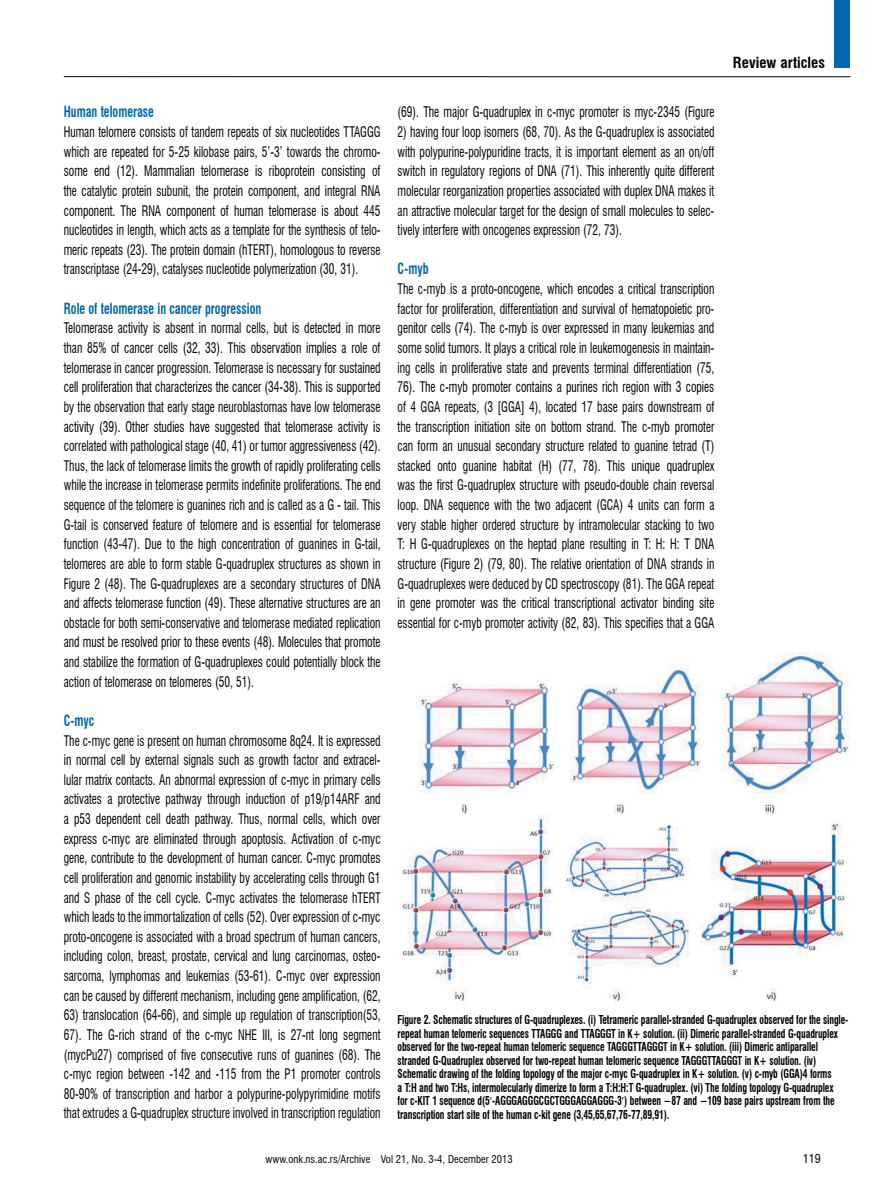
<style>
.page{position:relative;width:893px;height:1191px;background:#fff}
.page>*{position:absolute;margin:0;border:0;box-sizing:border-box;transform-origin:0 0}
.t1{font:700 condensed 15px "Swiss 721 BT";color:#0067b1;scale:.8 1}
.t2{font:700 condensed 15px "Swiss 721 BT";color:#000}
.t3{font:condensed 14.25px/19.6px "Swiss 721 BT";color:#000;text-align:justify;scale:.8 1}
.t4{font:700 condensed 12px/13.5px "Swiss 721 BT";letter-spacing:-.01em;color:#000;scale:.8 1}
.t5{font:condensed 12px "Swiss 721 BT";color:#000}
.t6{font:condensed 10.5px "Swiss 721 BT";color:#000}
</style>
<div class="page">
<hr style="left:64px;top:76px;width:786px;height:1px;background:#000">
<div style="left:834px;top:0;width:16px;height:67px;background:#0067b1"></div>
<img style="left:402px;top:653px;width:448px;height:349px">
<p class="t1" style="left:64px;top:103px;width:114px">Human telomerase</p>
<p class="t3" style="left:64px;top:122px;width:398px">Human telomere consists of tandem repeats of six nucleotides TTAGGG which are repeated for 5-25 kilobase pairs, 5’-3’ towards the chromo&shy;some end (12). Mammalian telomerase is riboprotein consisting of the catalytic protein subunit, the protein component, and integral RNA component. The RNA component of human telomerase is about 445 nucleotides in length, which acts as a template for the synthesis of telo&shy;meric repeats (23). The protein domain (hTERT), homologous to reverse transcriptase (24-29), catalyses nucleotide polymerization (30, 31).</p>
<p class="t1" style="left:64px;top:299px;width:248px">Role of telomerase in cancer progression</p>
<p class="t3" style="left:64px;top:318px;width:398px">Telomerase activity is absent in normal cells, but is detected in more than 85% of cancer cells (32, 33). This observation implies a role of telomerase in cancer progression. Telomerase is necessary for sustained cell proliferation that characterizes the cancer (34-38). This is supported by the observation that early stage neuroblastomas have low telomerase activity (39). Other studies have suggested that telomerase activity is correlated with pathological stage (40, 41) or tumor aggressiveness (42).<br>Thus, the lack of telomerase limits the growth of rapidly proliferating cells while the increase in telomerase permits indefinite proliferations. The end sequence of the telomere is guanines rich and is called as a G - tail. This G-tail is conserved feature of telomere and is essential for telomerase function (43-47). Due to the high concentration of guanines in G-tail, telomeres are able to form stable G-quadruplex structures as shown in Figure 2 (48). The G-quadruplexes are a secondary structures of DNA and affects telomerase function (49). These alternative structures are an obstacle for both semi-conservative and telomerase mediated replication and must be resolved prior to these events (48). Molecules that promote and stabilize the formation of G-quadruplexes could potentially block the action of telomerase on telomeres (50, 51).</p>
<p class="t1" style="left:64px;top:711px;width:40px">C-myc</p>
<p class="t3" style="left:64px;top:730px;width:397px">The c-myc gene is present on human chromosome 8q24. It is expressed in normal cell by external signals such as growth factor and extracel&shy;lular matrix contacts. An abnormal expression of c-myc in primary cells activates a protective pathway through induction of p19/p14ARF and a p53 dependent cell death pathway. Thus, normal cells, which over express c-myc are eliminated through apoptosis. Activation of c-myc gene, contribute to the development of human cancer. C-myc promotes cell proliferation and genomic instability by accelerating cells through G1 and S phase of the cell cycle. C-myc activates the telomerase hTERT which leads to the immortalization of cells (52). Over expression of c-myc proto-oncogene is associated with a broad spectrum of human cancers, including colon, breast, prostate, cervical and lung carcinomas, osteo&shy;sarcoma, lymphomas and leukemias (53-61). C-myc over expression can be caused by different mechanism, including gene amplification, (62,</p>
<p class="t3" style="left:64px;top:1005px;width:397px">63) translocation (64-66), and simple up regulation of transcription(53, 67). The G-rich strand of the c-myc NHE III, is 27-nt long segment (mycPu27) comprised of five consecutive runs of guanines (68). The c-myc region between -142 and -115 from the P1 promoter controls 80-90% of transcription and harbor a polypurine-polypyrimidine motifs that extrudes a G-quadruplex structure involved in transcription regulation</p>
<p class="t3" style="left:398px;top:102px;width:397px">(69). The major G-quadruplex in c-myc promoter is myc-2345 (Figure</p>
<p class="t3" style="left:398px;top:122px;width:398px">2) having four loop isomers (68, 70). As the G-quadruplex is associated with polypurine-polypuridine tracts, it is important element as an on/off switch in regulatory regions of DNA (71). This inherently quite different molecular reorganization properties associated with duplex DNA makes it an attractive molecular target for the design of small molecules to selec&shy;tively interfere with oncogenes expression (72, 73).</p>
<p class="t1" style="left:398px;top:260px;width:40px">C-myb</p>
<p class="t3" style="left:398px;top:279px;width:398px">The c-myb is a proto-oncogene, which encodes a critical transcription factor for proliferation, differentiation and survival of hematopoietic pro&shy;genitor cells (74). The c-myb is over expressed in many leukemias and some solid tumors. It plays a critical role in leukemogenesis in maintain&shy;ing cells in proliferative state and prevents terminal differentiation (75, 76). The c-myb promoter contains a purines rich region with 3 copies of 4 GGA repeats, (3 [GGA] 4), located 17 base pairs downstream of the transcription initiation site on bottom strand. The c-myb promoter can form an unusual secondary structure related to guanine tetrad (T) stacked onto guanine habitat (H) (77, 78). This unique quadruplex was the first G-quadruplex structure with pseudo-double chain reversal loop. DNA sequence with the two adjacent (GCA) 4 units can form a very stable higher ordered structure by intramolecular stacking to two T: H G-quadruplexes on the heptad plane resulting in T: H: H: T DNA structure (Figure 2) (79, 80). The relative orientation of DNA strands in G-quadruplexes were deduced by CD spectroscopy (81). The GGA repeat in gene promoter was the critical transcriptional activator binding site essential for c-myb promoter activity (82, 83). This specifies that a GGA</p>
<p class="t2" style="left:733px;top:53px;width:93px">Review articles</p>
<p class="t4" style="left:398px;top:1013px;width:565px">Figure 2. Schematic structures of G-quadruplexes. (i) Tetrameric parallel-stranded G-quadruplex observed for the single&shy;repeat human telomeric sequences TTAGGG and TTAGGGT in K+ solution. (ii) Dimeric parallel-stranded G-quadruplex observed for the two-repeat human telomeric sequence TAGGGTTAGGGT in K+ solution. (iii) Dimeric antiparallel stranded G-Quadruplex observed for two-repeat human telomeric sequence TAGGGTTAGGGT in K+ solution. (iv)<br>Schematic drawing of the folding topology of the major c-myc G-quadruplex in K+ solution. (v) c-myb (GGA)4 forms<br>a T:H and two T:Hs, intermolecularly dimerize to form a T:H:H:T G-quadruplex. (vi) The folding topology G-quadruplex<br>for c-KIT 1 sequence d(5 -AGGGAGGGCGCTGGGAGGAGGG-3 ) between −87 and −109 base pairs upstream from the transcription start site of the human c-kit gene (3,45,65,67,76-77,89,91).</p>
<p class="t6" style="left:266px;top:1153px;width:248px">www.onk.ns.ac.rs/Archive Vol 21, No. 3-4, December 2013</p>
<p class="t5" style="left:803px;top:1151px;width:19px">119</p>
</div>
